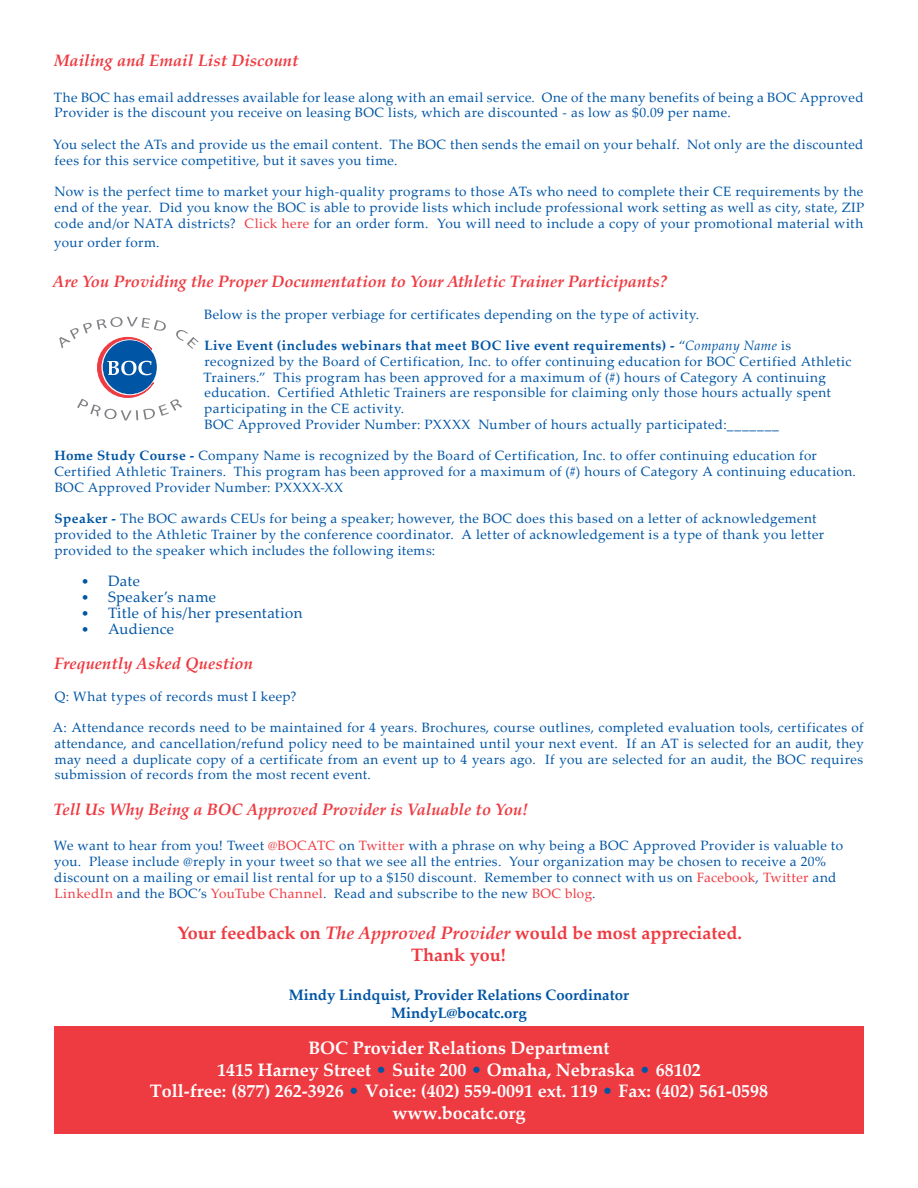
<style>
.page{position:relative;width:918px;height:1188px;background:#fff}
.page>*{position:absolute;margin:0;border:0;box-sizing:border-box;transform-origin:0 0}
.t1{font:700 18px "Palatino Linotype";color:#fff}
.t2{font:700 18px "Palatino Linotype";color:#ee3a41}
.t3{font:italic 700 16.5px "Palatino Linotype";color:#ee3a41}
.t4{font:700 15px "Palatino Linotype";color:#0155a5}
.t5{font:15px "Palatino Linotype";letter-spacing:.025em;color:#0155a5}
.t6{font:13.5px/15.8px "Palatino Linotype";letter-spacing:.03em;color:#0155a5}
.s1{color:#ee3a41}
.s2{font-weight:700}
.s3{font-style:italic}
.s4{font-size:13.5px}
.s5{font-weight:400;color:#0155a5}
</style>
<div class="page">
<svg style="left:59px;top:316px;width:140px;height:105px"></svg>
<div style="left:54px;top:1026px;width:810px;height:108px;background:#ee3a41"></div>
<p class="t3" style="left:54px;top:49px;width:246px">Mailing and Email List Discount</p>
<p class="t6" style="left:54px;top:89px;width:811px">The BOC has email addresses available for lease along with an email service. One of the many benefits of being a BOC Approved<br>Provider is the discount you receive on leasing BOC lists, which are discounted - as low as $0.09 per name.</p>
<p class="t6" style="left:53px;top:136px;width:812px">You select the ATs and provide us the email content. The BOC then sends the email on your behalf. Not only are the discounted fees for this service competitive, but it saves you time.</p>
<p class="t6" style="left:54px;top:183px;width:811px;text-align:justify">Now is the perfect time to market your high-quality programs to those ATs who need to complete their CE requirements by the end of the year. Did you know the BOC is able to provide lists which include professional work setting as well as city, state, ZIP code and/or NATA districts? <span class="s1">Click here</span> for an order form. You will need to include a copy of your promotional material with</p>
<p class="t6" style="left:54px;top:234px;width:107px">your order form.</p>
<p class="t3" style="left:52px;top:270px;width:616px">Are You Providing the Proper Documentation to Your Athletic Trainer Participants?</p>
<p class="t6" style="left:204px;top:306px;width:497px">Below is the proper verbiage for certificates depending on the type of activity.</p>
<p class="t6" style="left:204px;top:337px;width:649px"><span class="s2">Live Event (includes webinars that meet BOC live event requirements) -</span> “<span class="s3">Company Name</span> is recognized by the Board of Certification, Inc. to offer continuing education for BOC Certified Athletic Trainers.” This program has been approved for a maximum of (#) hours of Category A continuing education. Certified Athletic Trainers are responsible for claiming only those hours actually spent participating in the CE activity.</p>
<p class="t6" style="left:205px;top:416px;width:576px">BOC Approved Provider Number: PXXXX Number of hours actually participated:_______</p>
<p class="t6" style="left:55px;top:447px;width:803px"><span class="s2">Home Study Course -</span> Company Name is recognized by the Board of Certification, Inc. to offer continuing education for<br>Certified Athletic Trainers. This program has been approved for a maximum of (#) hours of Category A continuing education.<br>BOC Approved Provider Number: PXXXX-XX</p>
<p class="t6" style="left:54px;top:510px;width:771px"><span class="s2">Speaker -</span> The BOC awards CEUs for being a speaker; however, the BOC does this based on a letter of acknowledgement provided to the Athletic Trainer by the conference coordinator. A letter of acknowledgement is a type of thank you letter provided to the speaker which includes the following items:</p>
<p class="t5" style="left:81px;top:571px;width:60px"><span class="s4">•</span> Date</p>
<p class="t5" style="left:81px;top:586px;width:137px"><span class="s4">•</span> Speaker’s name</p>
<p class="t5" style="left:81px;top:602px;width:223px"><span class="s4">•</span> Title of his/her presentation</p>
<p class="t5" style="left:81px;top:618px;width:95px"><span class="s4">•</span> Audience</p>
<p class="t3" style="left:54px;top:652px;width:200px">Frequently Asked Question</p>
<p class="t6" style="left:55px;top:688px;width:243px">Q: What types of records must I keep?</p>
<p class="t6" style="left:53px;top:719px;width:813px;text-align:justify">A: Attendance records need to be maintained for 4 years. Brochures, course outlines, completed evaluation tools, certificates of attendance, and cancellation/refund policy need to be maintained until your next event. If an AT is selected for an audit, they may need a duplicate copy of a certificate from an event up to 4 years ago. If you are selected for an audit, the BOC requires submission of records from the most recent event.</p>
<p class="t3" style="left:54px;top:798px;width:476px">Tell Us Why Being a BOC Approved Provider is Valuable to You!</p>
<p class="t6" style="left:54px;top:837px;width:791px">We want to hear from you! Tweet <span class="s1">@BOCATC</span> on <span class="s1">Twitter</span> with a phrase on why being a BOC Approved Provider is valuable to you. Please include @reply in your tweet so that we see all the entries. Your organization may be chosen to receive a 20% discount on a mailing or email list rental for up to a $150 discount. Remember to connect with us on <span class="s1">Facebook</span>, <span class="s1">Twitter</span> and <span class="s1">LinkedIn</span> and the BOC’s <span class="s1">YouTube Channel</span>. Read and subscribe to the new <span class="s1">BOC blog</span>.</p>
<p class="t2" style="left:177px;top:920px;width:566px">Your feedback on <span class="s3">The Approved Provider</span> would be most appreciated.</p>
<p class="t2" style="left:411px;top:942px;width:96px">Thank you!</p>
<p class="t4" style="left:289px;top:985px;width:342px">Mindy Lindquist, Provider Relations Coordinator</p>
<p class="t4" style="left:391px;top:1003px;width:137px">MindyL@bocatc.org</p>
<p class="t1" style="left:308px;top:1035px;width:303px">BOC Provider Relations Department</p>
<p class="t1" style="left:217px;top:1057px;width:485px">1415 Harney Street <span class="s5">•</span> Suite 200 <span class="s5">•</span> Omaha, Nebraska <span class="s5">•</span> 68102</p>
<p class="t1" style="left:150px;top:1078px;width:620px">Toll-free: (877) 262-3926 <span class="s5">•</span> Voice: (402) 559-0091 ext. 119 <span class="s5">•</span> Fax: (402) 561-0598</p>
<p class="t1" style="left:393px;top:1100px;width:134px">www.bocatc.org</p>
</div>
